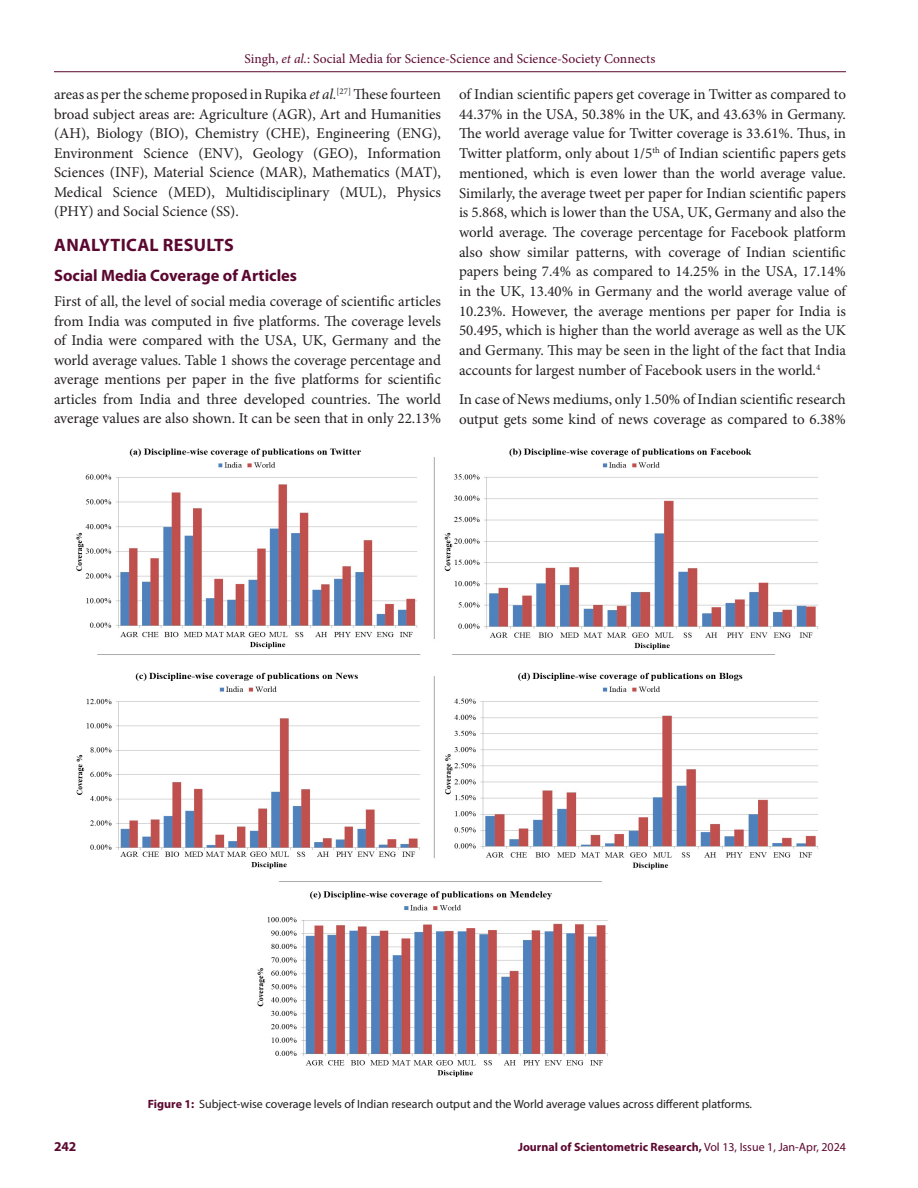
<style>
.page{position:relative;width:918px;height:1188px;background:#fff}
.page>*{position:absolute;margin:0;border:0;box-sizing:border-box;transform-origin:0 0}
.Heading_1{font:700 18px "Myriad Pro";letter-spacing:.02em;color:#5b0830}
.Heading_2_after_head{font:700 16.5px "Myriad Pro";color:#5b0830}
.Body_text__FO{font:15px/19.6px "Minion Pro";color:#231f20;text-align:justify}
.Body_text{font:15px/19.5px "Minion Pro";color:#231f20;text-align:justify}
.t1{font:13.5px "Minion Pro";color:#5b0830}
.t2{font:700 13.5px "Myriad Pro";color:#5b0830}
.FIG_Caption{font:12px "Myriad Pro";color:#231f20}
.t3{font:700 12px "Myriad Pro";color:#5b0830}
.s1{font-style:italic}
.s2{font-weight:700;color:#5b0830}
.s3{font-weight:400}
</style>
<div class="page">
<hr style="left:54px;top:71px;width:792px;height:1px;background:#5b0830">
<img style="left:76px;top:448px;width:743px;height:629px">
<p class="t1" style="left:245px;top:50px;width:412px">Singh, <span class="s1">et al.</span>: Social Media for Science-Science and Science-Society Connects</p>
<p class="Body_text" style="left:54px;top:85px;width:389px">areas as per the scheme proposed in Rupika <span class="s1">et al.</span><sup>[27]</sup> These fourteen broad subject areas are: Agriculture (AGR), Art and Humanities (AH), Biology (BIO), Chemistry (CHE), Engineering (ENG), Environment Science (ENV), Geology (GEO), Information Sciences (INF), Material Science (MAR), Mathematics (MAT), Medical Science (MED), Multidisciplinary (MUL), Physics (PHY) and Social Science (SS).</p>
<p class="Heading_1" style="left:54px;top:233px;width:181px">ANALYTICAL RESULTS</p>
<p class="Heading_2_after_head" style="left:54px;top:264px;width:245px">Social Media Coverage of Articles</p>
<p class="Body_text__FO" style="left:54px;top:292px;width:389px">First of all, the level of social media coverage of scientific articles from India was computed in five platforms. The coverage levels of India were compared with the USA, UK, Germany and the world average values. Table 1 shows the coverage percentage and average mentions per paper in the five platforms for scientific articles from India and three developed countries. The world average values are also shown. It can be seen that in only 22.13%</p>
<p class="Body_text__FO" style="left:459px;top:85px;width:389px">of Indian scientific papers get coverage in Twitter as compared to 44.37% in the USA, 50.38% in the UK, and 43.63% in Germany.<br>The world average value for Twitter coverage is 33.61%. Thus, in Twitter platform, only about 1/5<sup>th</sup> of Indian scientific papers gets mentioned, which is even lower than the world average value.<br>Similarly, the average tweet per paper for Indian scientific papers is 5.868, which is lower than the USA, UK, Germany and also the world average. The coverage percentage for Facebook platform also show similar patterns, with coverage of Indian scientific papers being 7.4% as compared to 14.25% in the USA, 17.14% in the UK, 13.40% in Germany and the world average value of 10.23%. However, the average mentions per paper for India is 50.495, which is higher than the world average as well as the UK and Germany. This may be seen in the light of the fact that India accounts for largest number of Facebook users in the world.<sup>4</sup></p>
<p class="Body_text" style="left:459px;top:389px;width:388px">In case of News mediums, only 1.50% of Indian scientific research output gets some kind of news coverage as compared to 6.38%</p>
<p class="FIG_Caption" style="left:148px;top:1096px;width:606px"><span class="s2">Figure 1:</span> Subject-wise coverage levels of Indian research output and the World average values across different platforms.</p>
<p class="t2" style="left:54px;top:1137px;width:24px">242</p>
<p class="t3" style="left:518px;top:1139px;width:329px">Journal of Scientometric Research, <span class="s3">Vol 13, Issue 1, Jan-Apr, 2024</span></p>
</div>
